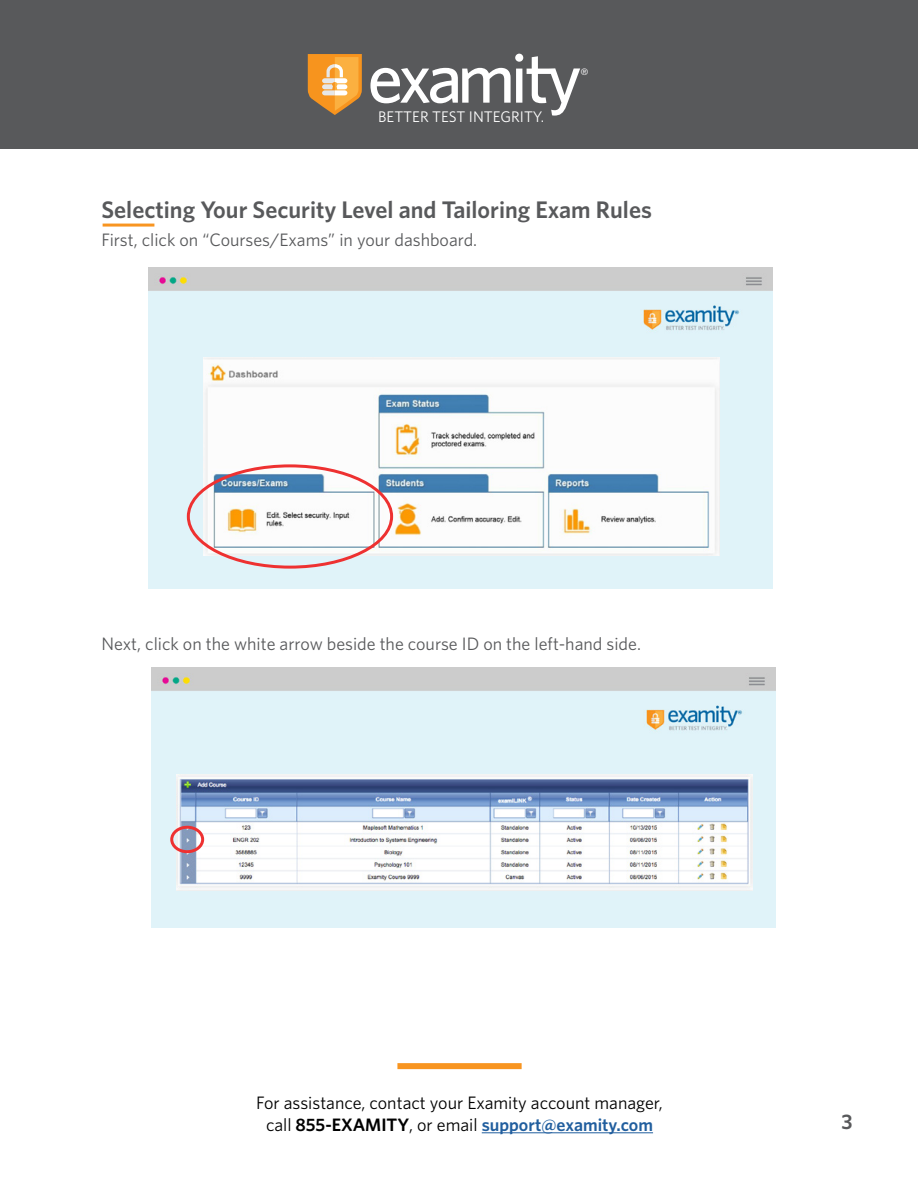
<style>
.page{position:relative;width:918px;height:1188px;background:#fff}
.page>*{position:absolute;margin:0;border:0;box-sizing:border-box;transform-origin:0 0}
.t1{font:600 24px "Whitney";color:#58595b}
.t2{font:600 21px "Whitney";color:#58595b}
.t3{font:18px "Whitney";color:#58595b}
.t4{font:18px/21.6px "Whitney";color:#000;text-align:center}
.t5{font:15.45px "Whitney";color:#fff}
.t6{font:300 9.3px "Frutiger";color:#f1f1f2}
.s1{font-weight:600}
.s2{font-weight:600;color:#215e9e}
</style>
<div class="page">
<div style="left:0;top:0;width:918px;height:148px;background:#58595b"></div>
<div style="left:397px;top:1063px;width:125px;height:6px;background:#f89521"></div>
<svg style="left:308px;top:54px;width:272px;height:62px"></svg>
<hr style="left:482px;top:1132px;width:171px;height:1px;background:#215e9e">
<hr style="left:103px;top:224px;width:51px;height:3px;background:#f89521">
<img style="left:148px;top:267px;width:625px;height:322px">
<img style="left:203px;top:357px;width:516px;height:198px">
<div style="left:187px;top:464px;width:206px;height:105px;border:3px solid #ee3131;border-radius:50%"></div>
<img style="left:151px;top:668px;width:624px;height:259px">
<img style="left:176px;top:774px;width:576px;height:117px">
<div style="left:170px;top:826px;width:34px;height:27px;border:3px solid #ee3131;border-radius:50%"></div>
<p class="t5" style="left:378px;top:107px;width:168px">BETTER TEST INTEGRITY.</p>
<p class="t6" style="left:581px;top:66px;width:9px">®</p>
<h1 class="t1" style="left:101px;top:194px;width:552px">Selecting Your Security Level and Tailoring Exam Rules</h1>
<p class="t3" style="left:101px;top:227px;width:377px">First, click on “Courses/Exams” in your dashboard.</p>
<p class="t3" style="left:101px;top:632px;width:541px">Next, click on the white arrow beside the course ID on the left-hand side.</p>
<p class="t4" style="left:256px;top:1092px;width:408px">For assistance, contact your Examity account manager, call <span class="s1">855-EXAMITY</span>, or email <span class="s2">support@examity.com</span></p>
<p class="t2" style="left:841px;top:1108px;width:13px">3</p>
</div>
